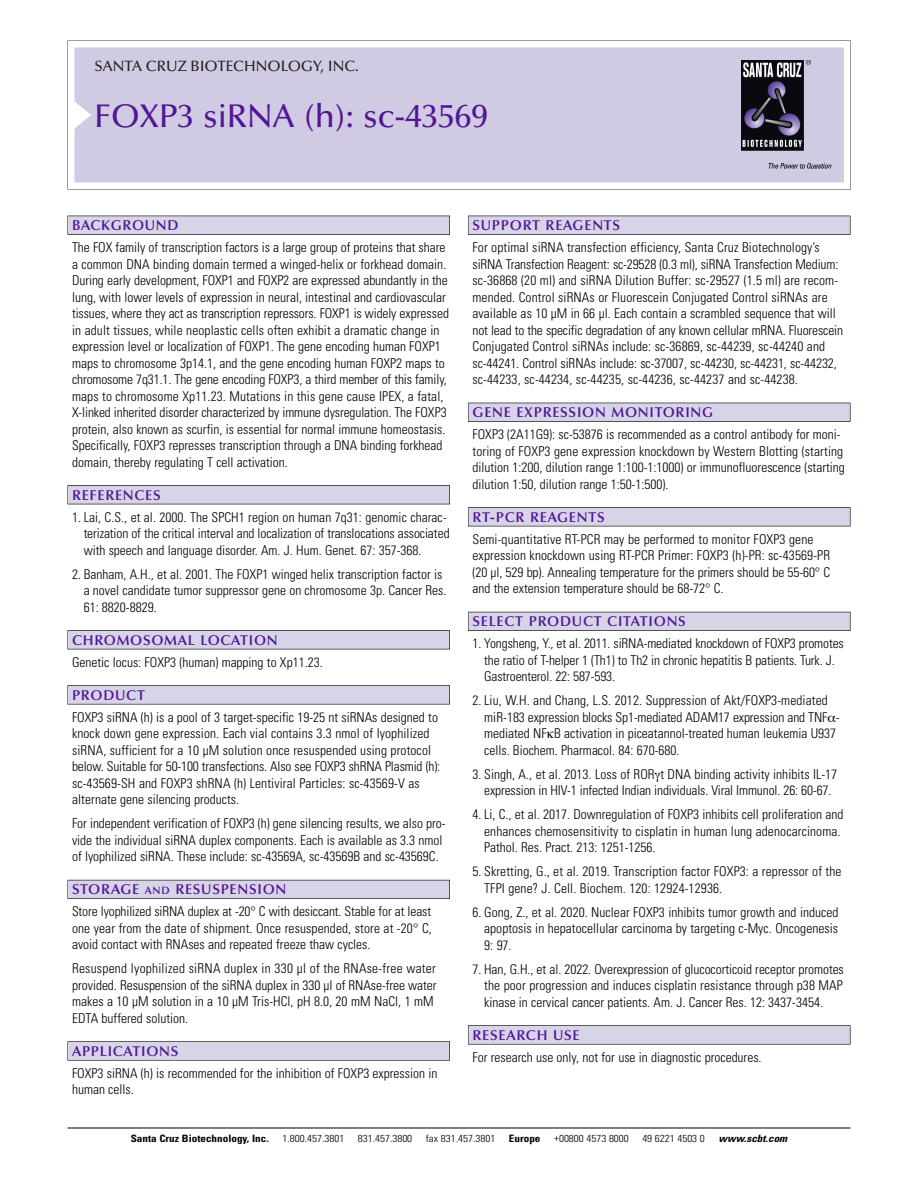
<style>
.page{position:relative;width:918px;height:1188px;background:#fff}
.page>*{position:absolute;margin:0;border:0;box-sizing:border-box;transform-origin:0 0}
.t1{font:500 33px "Optima";color:#511695}
.t2{font:500 15px "Optima";color:#231f20}
.t3{font:600 14.25px "Optima";letter-spacing:.05em;color:#511695}
.t4{font:300 condensed 13.5px/16.5px "Univers";color:#000}
.t5{font:300 condensed 10.2px "Univers";color:#000;scale:1.1 1}
.t6{font:700 condensed 10.2px "Univers";color:#000;scale:1.1 1}
.t7{font:italic 700 condensed 10.2px "Univers";color:#000;scale:1.1 1}
.s1{font-size:10.65px}
</style>
<div class="page">
<svg style="left:68px;top:40px;width:783px;height:149px"></svg>
<div style="left:74px;top:47px;width:770px;height:135px;background:#d1cae3"></div>
<img style="left:741px;top:60px;width:90px;height:108px">
<div style="left:68px;top:216px;width:382px;height:19px;background:#535256"></div>
<div style="left:68px;top:216px;width:381px;height:18px;background:#d7d4e8"></div>
<div style="left:68px;top:485px;width:382px;height:19px;background:#515155"></div>
<div style="left:68px;top:486px;width:381px;height:18px;background:#d7d4e8"></div>
<div style="left:68px;top:630px;width:382px;height:19px;background:#545357"></div>
<div style="left:68px;top:631px;width:381px;height:18px;background:#d7d4e8"></div>
<div style="left:68px;top:685px;width:382px;height:19px;background:#575659"></div>
<div style="left:68px;top:686px;width:381px;height:18px;background:#d7d4e8"></div>
<div style="left:68px;top:880px;width:382px;height:19px;background:#595860"></div>
<div style="left:68px;top:880px;width:381px;height:18px;background:#d7d4e8"></div>
<svg style="left:68px;top:1041px;width:382px;height:20px"></svg>
<div style="left:68px;top:1042px;width:381px;height:18px;background:#d7d4e8"></div>
<div style="left:468px;top:216px;width:382px;height:19px;background:#535256"></div>
<div style="left:468px;top:216px;width:382px;height:18px;background:#d7d4e8"></div>
<div style="left:468px;top:403px;width:382px;height:19px;background:#525156"></div>
<div style="left:468px;top:403px;width:382px;height:18px;background:#d7d4e8"></div>
<div style="left:468px;top:507px;width:382px;height:19px;background:#545357"></div>
<div style="left:468px;top:508px;width:382px;height:18px;background:#d7d4e8"></div>
<div style="left:468px;top:612px;width:382px;height:19px;background:#535259"></div>
<div style="left:468px;top:612px;width:382px;height:18px;background:#d7d4e8"></div>
<svg style="left:468px;top:1025px;width:382px;height:20px"></svg>
<div style="left:468px;top:1026px;width:382px;height:18px;background:#d7d4e8"></div>
<hr style="left:68px;top:1128px;width:782px;height:1px;background:#000">
<p class="t2" style="left:94px;top:60px;width:266px">SANTA CRUZ BIOTECHNOLOGY, INC.</p>
<p class="t1" style="left:94px;top:102px;width:395px">FOXP3 siRNA (h): sc-43569</p>
<p class="t3" style="left:72px;top:219px;width:108px">BACKGROUND</p>
<p class="t4" style="left:72px;top:240px;width:379px">The FOX family of transcription factors is a large group of proteins that share a common DNA binding domain termed a winged-helix or forkhead domain.<br>During early development, FOXP1 and FOXP2 are expressed abundantly in the lung, with lower levels of expression in neural, intestinal and cardiovascular tissues, where they act as transcription repressors. FOXP1 is widely expressed in adult tissues, while neoplastic cells often exhibit a dramatic change in expression level or localization of FOXP1. The gene encoding human FOXP1 maps to chromosome 3p14.1, and the gene encoding human FOXP2 maps to chromosome 7q31.1. The gene encoding FOXP3, a third member of this family, maps to chromosome Xp11.23. Mutations in this gene cause IPEX, a fatal, X-linked inherited disorder characterized by immune dysregulation. The FOXP3 protein, also known as scurfin, is essential for normal immune homeostasis.<br>Specifically, FOXP3 represses transcription through a DNA binding forkhead domain, thereby regulating T cell activation.</p>
<p class="t3" style="left:72px;top:489px;width:90px">REFERENCES</p>
<p class="t4" style="left:84px;top:510px;width:368px;text-indent:-12px">1. Lai, C.S., et al. 2000. The SPCH1 region on human 7q31: genomic charac&shy;terization of the critical interval and localization of translocations associated with speech and language disorder. Am. J. Hum. Genet. 67: 357-368.</p>
<p class="t4" style="left:84px;top:567px;width:364px;text-indent:-12px">2. Banham, A.H., et al. 2001. The FOXP1 winged helix transcription factor is a novel candidate tumor suppressor gene on chromosome 3p. Cancer Res.<br>61: 8820-8829.</p>
<p class="t3" style="left:72px;top:634px;width:207px">CHROMOSOMAL LOCATION</p>
<p class="t4" style="left:72px;top:655px;width:252px">Genetic locus: FOXP3 (human) mapping to Xp11.23.</p>
<p class="t3" style="left:72px;top:689px;width:74px">PRODUCT</p>
<p class="t4" style="left:72px;top:710px;width:370px">FOXP3 siRNA (h) is a pool of 3 target-specific 19-25 nt siRNAs designed to knock down gene expression. Each vial contains 3.3 nmol of lyophilized siRNA, sufficient for a 10 µM solution once resuspended using protocol below. Suitable for 50-100 transfections. Also see FOXP3 shRNA Plasmid (h): sc-43569-SH and FOXP3 shRNA (h) Lentiviral Particles: sc-43569-V as alternate gene silencing products.</p>
<p class="t4" style="left:72px;top:817px;width:375px">For independent verification of FOXP3 (h) gene silencing results, we also pro&shy;vide the individual siRNA duplex components. Each is available as 3.3 nmol of lyophilized siRNA. These include: sc-43569A, sc-43569B and sc-43569C.</p>
<p class="t3" style="left:72px;top:883px;width:216px">STORAGE <span class="s1">AND</span> RESUSPENSION</p>
<p class="t4" style="left:72px;top:905px;width:361px;text-align:justify">Store lyophilized siRNA duplex at -20° C with desiccant. Stable for at least one year from the date of shipment. Once resuspended, store at -20° C, avoid contact with RNAses and repeated freeze thaw cycles.</p>
<p class="t4" style="left:72px;top:962px;width:366px">Resuspend lyophilized siRNA duplex in 330 µl of the RNAse-free water provided. Resuspension of the siRNA duplex in 330 µl of RNAse-free water makes a 10 µM solution in a 10 µM Tris-HCl, pH 8.0, 20 mM NaCl, 1 mM EDTA buffered solution.</p>
<p class="t3" style="left:72px;top:1045px;width:108px">APPLICATIONS</p>
<p class="t4" style="left:72px;top:1066px;width:367px">FOXP3 siRNA (h) is recommended for the inhibition of FOXP3 expression in human cells.</p>
<p class="t3" style="left:473px;top:219px;width:149px">SUPPORT REAGENTS</p>
<p class="t4" style="left:473px;top:240px;width:372px">For optimal siRNA transfection efficiency, Santa Cruz Biotechnology’s siRNA Transfection Reagent: sc-29528 (0.3 ml), siRNA Transfection Medium: sc-36868 (20 ml) and siRNA Dilution Buffer: sc-29527 (1.5 ml) are recom&shy;mended. Control siRNAs or Fluorescein Conjugated Control siRNAs are available as 10 µM in 66 µl. Each contain a scrambled sequence that will not lead to the specific degradation of any known cellular mRNA. Fluorescein Conjugated Control siRNAs include: sc-36869, sc-44239, sc-44240 and sc-44241. Control siRNAs include: sc-37007, sc-44230, sc-44231, sc-44232, sc-44233, sc-44234, sc-44235, sc-44236, sc-44237 and sc-44238.</p>
<p class="t3" style="left:473px;top:406px;width:242px">GENE EXPRESSION MONITORING</p>
<p class="t4" style="left:473px;top:427px;width:374px">FOXP3 (2A11G9): sc-53876 is recommended as a control antibody for moni&shy;toring of FOXP3 gene expression knockdown by Western Blotting (starting dilution 1:200, dilution range 1:100-1:1000) or immunofluorescence (starting dilution 1:50, dilution range 1:50-1:500).</p>
<p class="t3" style="left:473px;top:511px;width:134px">RT-PCR REAGENTS</p>
<p class="t4" style="left:473px;top:532px;width:359px">Semi-quantitative RT-PCR may be performed to monitor FOXP3 gene expression knockdown using RT-PCR Primer: FOXP3 (h)-PR: sc-43569-PR (20 µl, 529 bp). Annealing temperature for the primers should be 55-60° C and the extension temperature should be 68-72° C.</p>
<p class="t3" style="left:473px;top:615px;width:215px">SELECT PRODUCT CITATIONS</p>
<p class="t4" style="left:484px;top:637px;width:361px;text-indent:-12px">1. Yongsheng, Y., et al. 2011. siRNA-mediated knockdown of FOXP3 promotes the ratio of T-helper 1 (Th1) to Th2 in chronic hepatitis B patients. Turk. J.<br>Gastroenterol. 22: 587-593.</p>
<p class="t4" style="left:484px;top:694px;width:357px;text-indent:-12px">2. Liu, W.H. and Chang, L.S. 2012. Suppression of Akt/FOXP3-mediated miR-183 expression blocks Sp1-mediated ADAM17 expression and TNF - mediated NF B activation in piceatannol-treated human leukemia U937 cells. Biochem. Pharmacol. 84: 670-680.</p>
<p class="t4" style="left:473px;top:767px;width:366px;text-align:center">3. Singh, A., et al. 2013. Loss of ROR t DNA binding activity inhibits IL-17 expression in HIV-1 infected Indian individuals. Viral Immunol. 26: 60-67.</p>
<p class="t4" style="left:484px;top:808px;width:361px;text-indent:-12px">4. Li, C., et al. 2017. Downregulation of FOXP3 inhibits cell proliferation and enhances chemosensitivity to cisplatin in human lung adenocarcinoma.<br>Pathol. Res. Pract. 213: 1251-1256.</p>
<p class="t4" style="left:484px;top:865px;width:359px;text-indent:-12px">5. Skretting, G., et al. 2019. Transcription factor FOXP3: a repressor of the<br>TFPI gene? J. Cell. Biochem. 120: 12924-12936.</p>
<p class="t4" style="left:484px;top:905px;width:356px;text-align:justify;text-indent:-12px">6. Gong, Z., et al. 2020. Nuclear FOXP3 inhibits tumor growth and induced apoptosis in hepatocellular carcinoma by targeting c-Myc. Oncogenesis 9: 97.</p>
<p class="t4" style="left:484px;top:962px;width:361px;text-align:justify;text-indent:-12px">7. Han, G.H., et al. 2022. Overexpression of glucocorticoid receptor promotes the poor progression and induces cisplatin resistance through p38 MAP kinase in cervical cancer patients. Am. J. Cancer Res. 12: 3437-3454.</p>
<p class="t3" style="left:473px;top:1029px;width:109px">RESEARCH USE</p>
<p class="t4" style="left:473px;top:1050px;width:291px">For research use only, not for use in diagnostic procedures.</p>
<p class="t6" style="left:131px;top:1135px;width:127px">Santa Cruz Biotechnology, Inc.</p>
<p class="t5" style="left:282px;top:1135px;width:58px">1.800.457.3801</p>
<p class="t5" style="left:358px;top:1135px;width:51px">831.457.3800</p>
<p class="t5" style="left:426px;top:1135px;width:65px">fax 831.457.3801</p>
<p class="t6" style="left:509px;top:1135px;width:30px">Europe</p>
<p class="t5" style="left:554px;top:1135px;width:69px">+00800 4573 8000</p>
<p class="t5" style="left:642px;top:1135px;width:58px">49 6221 4503 0</p>
<p class="t7" style="left:719px;top:1135px;width:66px">www.scbt.com</p>
</div>
